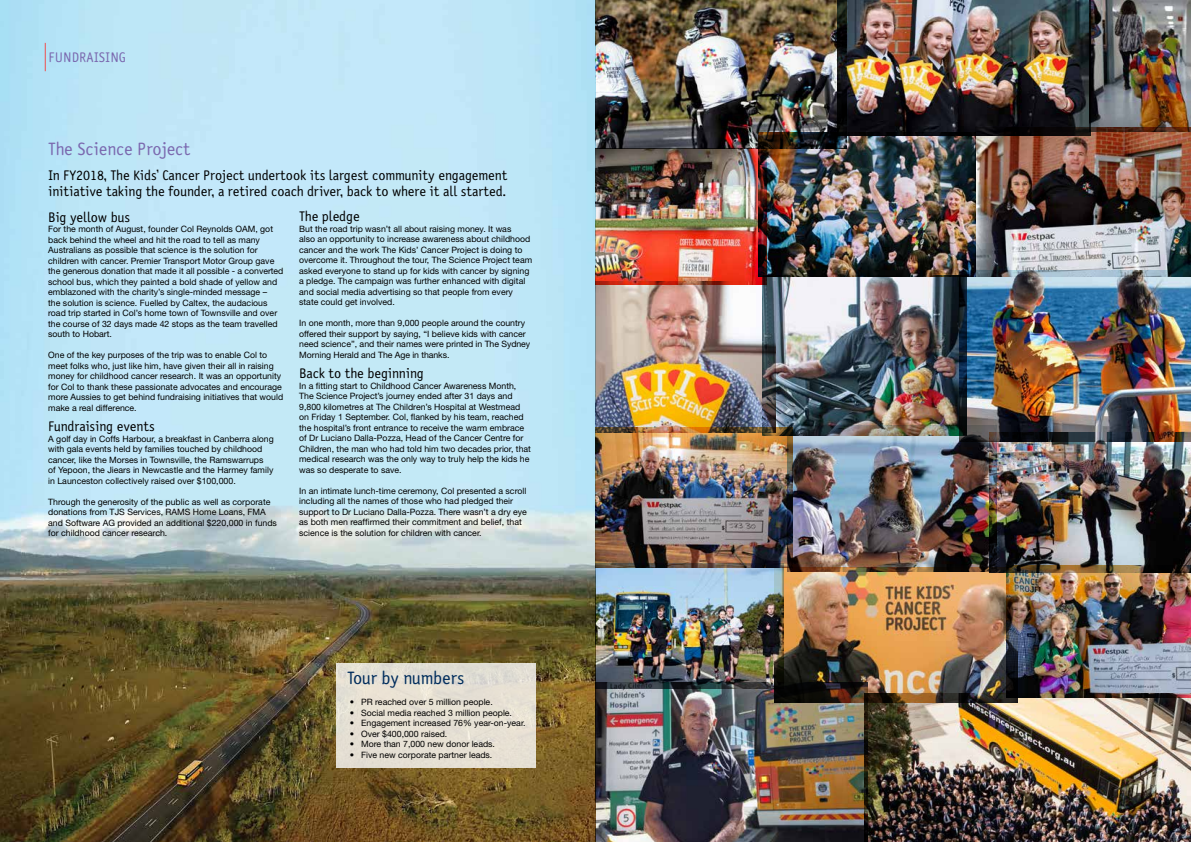
<style>
.page{position:relative;width:1191px;height:842px;background:#fff}
.page>*{position:absolute;margin:0;border:0;box-sizing:border-box;transform-origin:0 0}
.t1{font:18px "Saturday Sans ICG";color:#7b69af}
.t2{font:18px "Saturday Sans ICG";color:#002d5c}
.t3{font:14px/16.8px "Saturday Sans ICG";color:#000}
.t4{font:14px "Saturday Sans ICG";color:#7b69af}
.t5{font:8.8px/10.5px "Helvetica Neue";color:#000}
</style>
<div class="page">
<img style="left:0;top:0;width:595px;height:842px">
<img style="left:867px;top:698px;width:324px;height:144px">
<img style="left:766px;top:135px;width:209px;height:141px">
<img style="left:595px;top:148px;width:171px;height:134px">
<img style="left:846px;top:0;width:243px;height:135px">
<img style="left:1089px;top:0;width:102px;height:128px">
<img style="left:595px;top:0;width:251px;height:148px">
<img style="left:783px;top:567px;width:234px;height:135px">
<img style="left:595px;top:282px;width:167px;height:145px">
<img style="left:595px;top:683px;width:272px;height:159px">
<img style="left:959px;top:270px;width:232px;height:162px">
<img style="left:989px;top:432px;width:202px;height:141px">
<img style="left:1006px;top:565px;width:185px;height:133px">
<img style="left:595px;top:567px;width:188px;height:122px">
<img style="left:595px;top:427px;width:193px;height:140px">
<img style="left:788px;top:426px;width:208px;height:145px">
<img style="left:975px;top:128px;width:216px;height:149px">
<img style="left:762px;top:276px;width:204px;height:159px">
<div style="left:336px;top:663px;width:199px;height:105px;background:#e6e0d4"></div>
<svg style="left:45px;top:43px;width:1px;height:28px"></svg>
<h2 class="t4" style="left:49px;top:49px;width:78px">FUNDRAISING</h2>
<h1 class="t1" style="left:48px;top:139px;width:144px">The Science Project</h1>
<h2 class="t3" style="left:48px;top:166px;width:461px">In FY2018, The Kids’ Cancer Project undertook its largest community engagement initiative taking the founder, a retired coach driver, back to where it all started.</h2>
<h2 class="t3" style="left:48px;top:209px;width:83px">Big yellow bus</h2>
<p class="t5" style="left:48px;top:224px;width:237px">For the month of August, founder Col Reynolds OAM, got back behind the wheel and hit the road to tell as many Australians as possible that science is the solution for children with cancer. Premier Transport Motor Group gave the generous donation that made it all possible - a converted school bus, which they painted a bold shade of yellow and emblazoned with the charity’s single-minded message –<br>the solution is science. Fuelled by Caltex, the audacious road trip started in Col’s home town of Townsville and over the course of 32 days made 42 stops as the team travelled south to Hobart.</p>
<p class="t5" style="left:48px;top:350px;width:237px">One of the key purposes of the trip was to enable Col to meet folks who, just like him, have given their all in raising money for childhood cancer research. It was an opportunity for Col to thank these passionate advocates and encourage more Aussies to get behind fundraising initiatives that would make a real difference.</p>
<h2 class="t3" style="left:48px;top:418px;width:108px">Fundraising events</h2>
<p class="t5" style="left:48px;top:433px;width:227px">A golf day in Coffs Harbour, a breakfast in Canberra along with gala events held by families touched by childhood cancer, like the Morses in Townsville, the Ramswarrups<br>of Yepoon, the Jiears in Newcastle and the Harmey family in Launceston collectively raised over $100,000.</p>
<p class="t5" style="left:48px;top:496px;width:230px">Through the generosity of the public as well as corporate donations from TJS Services, RAMS Home Loans, FMA and Software AG provided an additional $220,000 in funds for childhood cancer research.</p>
<h2 class="t3" style="left:299px;top:208px;width:62px">The pledge</h2>
<p class="t5" style="left:299px;top:223px;width:234px">But the road trip wasn’t all about raising money. It was<br>also an opportunity to increase awareness about childhood cancer and the work The Kids’ Cancer Project is doing to overcome it. Throughout the tour, The Science Project team asked everyone to stand up for kids with cancer by signing a pledge. The campaign was further enhanced with digital and social media advertising so that people from every state could get involved.</p>
<p class="t5" style="left:299px;top:318px;width:233px">In one month, more than 9,000 people around the country offered their support by saying, “I believe kids with cancer need science”, and their names were printed in The Sydney Morning Herald and The Age in thanks.</p>
<h2 class="t3" style="left:299px;top:365px;width:126px">Back to the beginning</h2>
<p class="t5" style="left:299px;top:380px;width:233px">In a fitting start to Childhood Cancer Awareness Month, The Science Project’s journey ended after 31 days and 9,800 kilometres at The Children’s Hospital at Westmead on Friday 1 September. Col, flanked by his team, reached the hospital’s front entrance to receive the warm embrace of Dr Luciano Dalla-Pozza, Head of the Cancer Centre for Children, the man who had told him two decades prior, that medical research was the only way to truly help the kids he was so desperate to save.</p>
<p class="t5" style="left:299px;top:485px;width:229px">In an intimate lunch-time ceremony, Col presented a scroll including all the names of those who had pledged their support to Dr Luciano Dalla-Pozza. There wasn’t a dry eye as both men reaffirmed their commitment and belief, that science is the solution for children with cancer.</p>
<h1 class="t2" style="left:347px;top:668px;width:119px">Tour by numbers</h1>
<p class="t5" style="left:350px;top:697px;width:144px">• PR reached over 5 million people.</p>
<p class="t5" style="left:350px;top:707px;width:164px">• Social media reached 3 million people.</p>
<p class="t5" style="left:350px;top:718px;width:177px">• Engagement increased 76% year-on-year.</p>
<p class="t5" style="left:350px;top:728px;width:99px">• Over $400,000 raised.</p>
<p class="t5" style="left:350px;top:739px;width:147px">• More than 7,000 new donor leads.</p>
<p class="t5" style="left:350px;top:749px;width:144px">• Five new corporate partner leads.</p>
</div>
